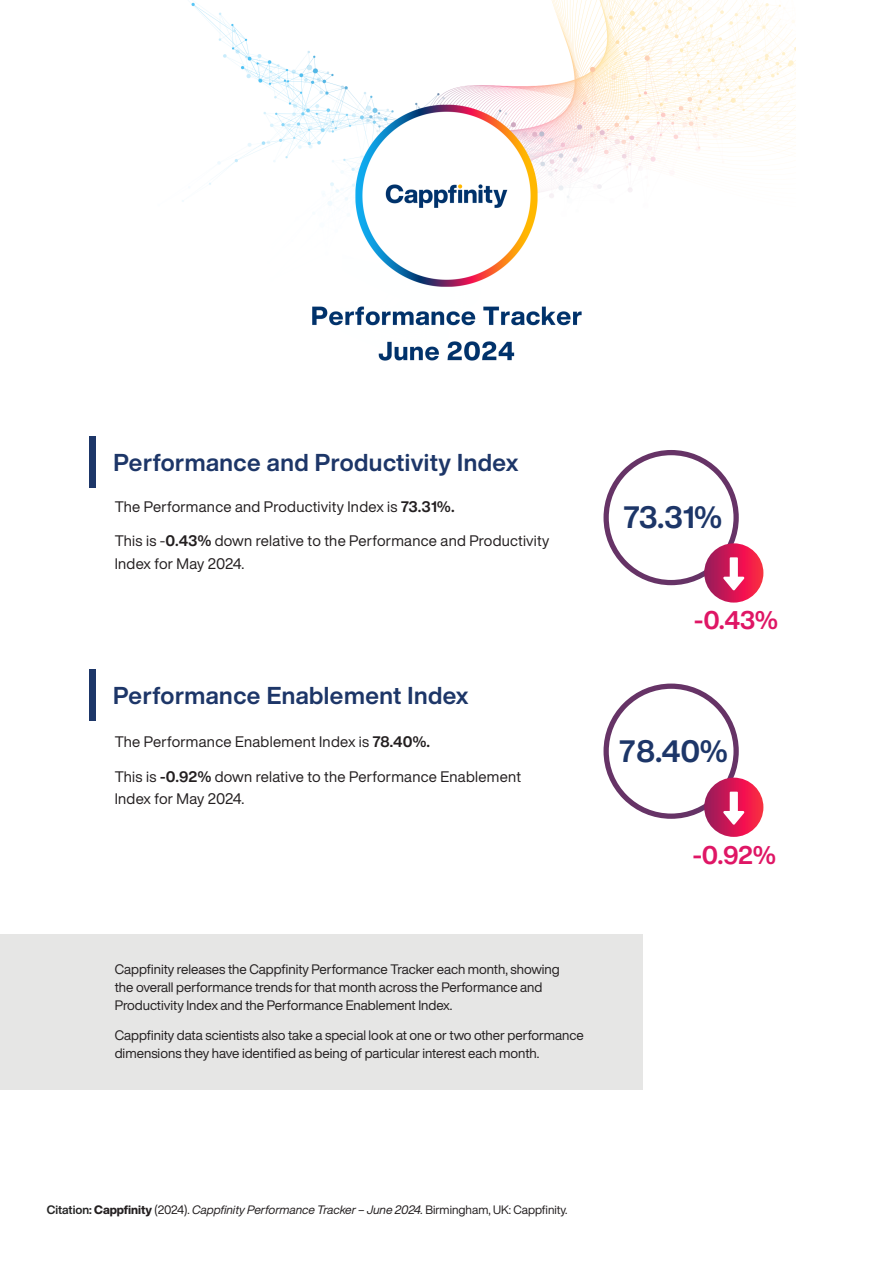
<style>
.page{position:relative;width:893px;height:1263px;background:#fff}
.page>*{position:absolute;margin:0;border:0;box-sizing:border-box;transform-origin:0 0}
.t1{font:700 30.45px "Helvetica Now Display";letter-spacing:-.01em;color:#1d3668}
.t2{font:700 25.2px "Helvetica Now Display";color:#df1665}
.t3{font:700 24px "Helvetica Now Display";letter-spacing:.02em;color:#1d3668}
.t4{font:15px/22.5px "Helvetica Now Display";letter-spacing:.02em;color:#231f20}
.t5{font:13.5px/18px "Helvetica Now Display";color:#231f20}
.t6{font:italic 12px "Helvetica Now Display";color:#231f20}
.s1{font-weight:700}
.s2{font-weight:700;font-style:normal;color:#262626}
.s3{font-weight:800;font-style:normal}
.s4{font-style:normal}
</style>
<div class="page">
<div style="left:0;top:934px;width:642px;height:155px;background:#e6e6e5"></div>
<img style="left:182px;top:0;width:614px;height:361px">
<div style="left:89px;top:437px;width:7px;height:51px;background:#1d3668"></div>
<div style="left:89px;top:669px;width:7px;height:52px;background:#1d3668"></div>
<svg style="left:603px;top:450px;width:160px;height:153px"></svg>
<svg style="left:603px;top:683px;width:160px;height:154px"></svg>
<p class="t3" style="left:114px;top:446px;width:406px">Performance and Productivity Index</p>
<p class="t4" style="left:115px;top:495px;width:341px">The Performance and Productivity Index is <span class="s1">73.31%.</span></p>
<p class="t4" style="left:115px;top:530px;width:436px">This is -<span class="s1">0.43%</span> down relative to the Performance and Productivity<br>Index for May 2024.</p>
<p class="t3" style="left:113px;top:679px;width:357px">Performance Enablement Index</p>
<p class="t4" style="left:115px;top:731px;width:317px">The Performance Enablement Index is <span class="s1">78.40%.</span></p>
<p class="t4" style="left:115px;top:765px;width:408px">This is <span class="s1">-0.92%</span> down relative to the Performance Enablement<br>Index for May 2024.</p>
<p class="t1" style="left:624px;top:496px;width:100px">73.31%</p>
<p class="t2" style="left:694px;top:603px;width:85px">-0.43%</p>
<p class="t1" style="left:620px;top:730px;width:110px">78.40%</p>
<p class="t2" style="left:693px;top:838px;width:85px">-0.92%</p>
<p class="t5" style="left:115px;top:960px;width:447px">Cappfinity releases the Cappfinity Performance Tracker each month, showing the overall performance trends for that month across the Performance and<br>Productivity Index and the Performance Enablement Index.</p>
<p class="t5" style="left:115px;top:1026px;width:471px">Cappfinity data scientists also take a special look at one or two other performance dimensions they have identified as being of particular interest each month.</p>
<p class="t6" style="left:47px;top:1201px;width:522px"><span class="s2">Citation:</span> <span class="s3">Cappfinity</span> <span class="s4">(2024).</span> Cappfinity Performance Tracker – June 2024. <span class="s4">Birmingham, UK: Cappfinity.</span></p>
</div>
